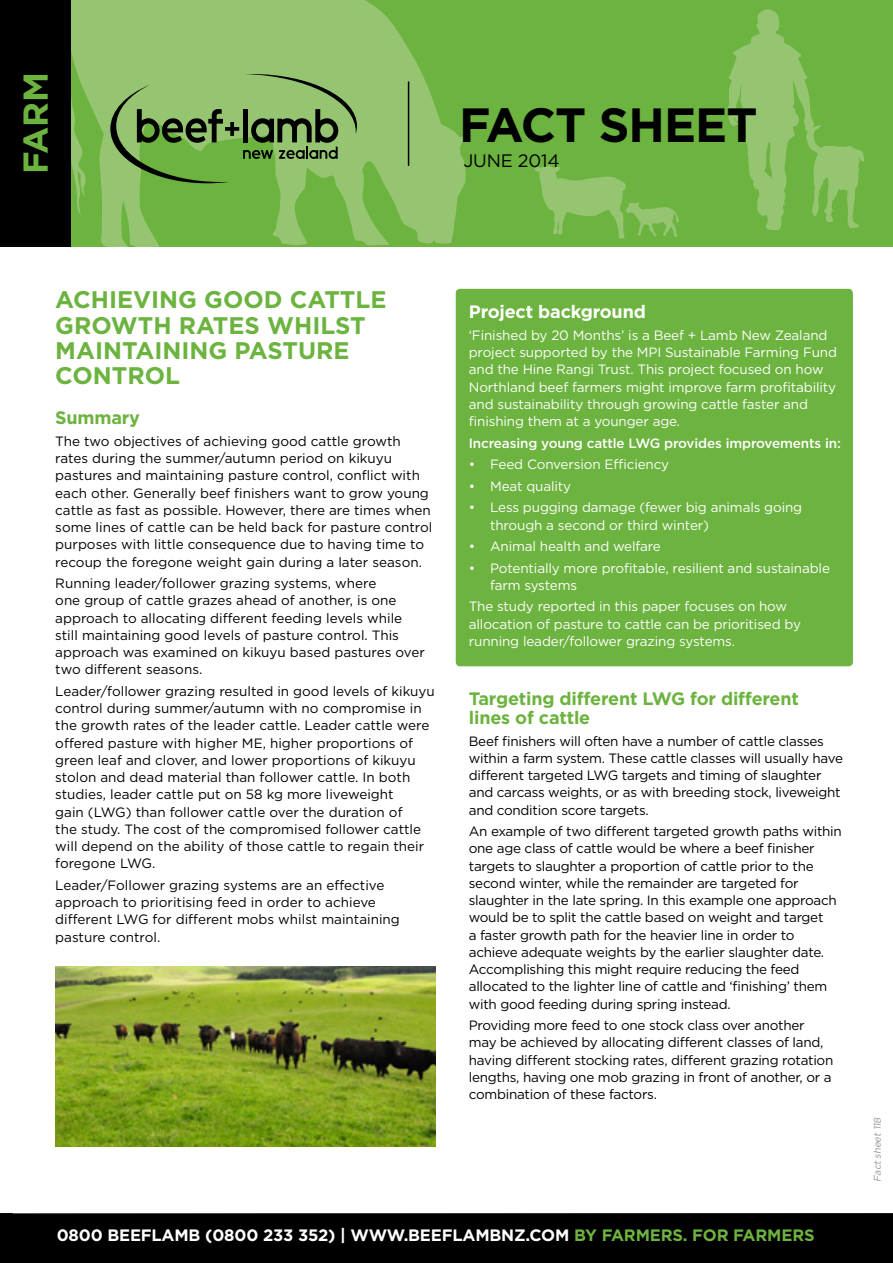
<style>
.page{position:relative;width:893px;height:1263px;background:#fff}
.page>*{position:absolute;margin:0;border:0;box-sizing:border-box;transform-origin:0 0}
.t1{font:700 48px "Gotham";letter-spacing:-.02em;color:#000}
.t2{font:700 34.5px "Gotham";color:#6cb33f}
.t3{font:700 24px/25.5px "Gotham";color:#6cb33f}
.t4{font:700 18px/19.5px "Gotham";letter-spacing:-.01em;color:#6cb33f}
.t5{font:700 18px "Gotham";letter-spacing:-.01em;color:#fff}
.t6{font:18px "Gotham";letter-spacing:-.01em;color:#000}
.t7{font:700 16.5px "Gotham";letter-spacing:-.01em;color:#fff}
.t8{font:13.5px/17.2px "Gotham";letter-spacing:-.015em;color:#000}
.t9{font:13.5px/17.2px "Gotham";letter-spacing:-.01em;color:#fff}
.t10{font:500 13.5px "Gotham";letter-spacing:-.01em;color:#fff}
.t11{font:italic 9.75px "Gotham";color:#939598}
.s1{color:#6cb33f}
</style>
<div class="page">
<div style="left:0;top:1213px;width:893px;height:50px;background:#000"></div>
<div style="left:0;top:0;width:893px;height:247px;background:#6cb33f"></div>
<svg style="left:728px;top:9px;width:137px;height:221px"></svg>
<svg style="left:70px;top:0;width:396px;height:247px;fill:#96c572"></svg>
<svg style="left:534px;top:166px;width:145px;height:73px"></svg>
<div style="left:0;top:0;width:70px;height:247px;background:#000"></div>
<hr style="left:408px;top:81px;width:1px;height:85px;background:#000">
<svg style="left:110px;top:74px;width:247px;height:109px"></svg>
<div style="left:456px;top:289px;width:397px;height:377px;background:#6cb33f;border-radius:4px"></div>
<img style="left:55px;top:966px;width:381px;height:180px">
<h2 class="t2" style="left:13px;top:174px;width:104px;rotate:-90deg">FARM</h2>
<h1 class="t1" style="left:459px;top:93px;width:300px">FACT SHEET</h1>
<h3 class="t6" style="left:463px;top:150px;width:97px">JUNE 2014</h3>
<h3 class="t3" style="left:55px;top:287px;width:333px">ACHIEVING GOOD CATTLE<br>GROWTH RATES WHILST<br>MAINTAINING PASTURE<br>CONTROL</h3>
<h3 class="t4" style="left:55px;top:408px;width:86px">Summary</h3>
<p class="t8" style="left:55px;top:432px;width:379px">The two objectives of achieving good cattle growth rates during the summer/autumn period on kikuyu pastures and maintaining pasture control, conflict with each other. Generally beef finishers want to grow young cattle as fast as possible. However, there are times when some lines of cattle can be held back for pasture control purposes with little consequence due to having time to recoup the foregone weight gain during a later season.</p>
<p class="t8" style="left:55px;top:574px;width:371px">Running leader/follower grazing systems, where<br>one group of cattle grazes ahead of another, is one approach to allocating different feeding levels while still maintaining good levels of pasture control. This approach was examined on kikuyu based pastures over two different seasons.</p>
<p class="t8" style="left:55px;top:682px;width:381px">Leader/follower grazing resulted in good levels of kikuyu control during summer/autumn with no compromise in the growth rates of the leader cattle. Leader cattle were offered pasture with higher ME, higher proportions of green leaf and clover, and lower proportions of kikuyu stolon and dead material than follower cattle. In both studies, leader cattle put on 58 kg more liveweight<br>gain (LWG) than follower cattle over the duration of<br>the study. The cost of the compromised follower cattle will depend on the ability of those cattle to regain their foregone LWG.</p>
<p class="t8" style="left:55px;top:876px;width:346px">Leader/Follower grazing systems are an effective approach to prioritising feed in order to achieve different LWG for different mobs whilst maintaining pasture control.</p>
<h3 class="t5" style="left:469px;top:300px;width:179px">Project background</h3>
<p class="t9" style="left:469px;top:326px;width:370px">‘Finished by 20 Months’ is a Beef + Lamb New Zealand project supported by the MPI Sustainable Farming Fund and the Hine Rangi Trust. This project focused on how Northland beef farmers might improve farm profitability and sustainability through growing cattle faster and finishing them at a younger age.</p>
<p class="t10" style="left:469px;top:434px;width:373px">Increasing young cattle LWG provides improvements in:</p>
<p class="t9" style="left:469px;top:456px;width:202px">• Feed Conversion Efficiency</p>
<p class="t9" style="left:469px;top:477px;width:104px">• Meat quality</p>
<p class="t9" style="left:490px;top:499px;width:314px;text-indent:-21px">• Less pugging damage (fewer big animals going through a second or third winter)</p>
<p class="t9" style="left:469px;top:537px;width:194px">• Animal health and welfare</p>
<p class="t9" style="left:490px;top:559px;width:341px;text-indent:-21px">• Potentially more profitable, resilient and sustainable farm systems</p>
<p class="t9" style="left:469px;top:598px;width:334px">The study reported in this paper focuses on how allocation of pasture to cattle can be prioritised by running leader/follower grazing systems.</p>
<h3 class="t4" style="left:469px;top:688px;width:332px">Targeting different LWG for different lines of cattle</h3>
<p class="t8" style="left:469px;top:732px;width:376px">Beef finishers will often have a number of cattle classes within a farm system. These cattle classes will usually have different targeted LWG targets and timing of slaughter and carcass weights, or as with breeding stock, liveweight and condition score targets.</p>
<p class="t8" style="left:469px;top:822px;width:375px">An example of two different targeted growth paths within one age class of cattle would be where a beef finisher targets to slaughter a proportion of cattle prior to the second winter, while the remainder are targeted for slaughter in the late spring. In this example one approach would be to split the cattle based on weight and target<br>a faster growth path for the heavier line in order to achieve adequate weights by the earlier slaughter date.<br>Accomplishing this might require reducing the feed allocated to the lighter line of cattle and ‘finishing’ them with good feeding during spring instead.</p>
<p class="t8" style="left:469px;top:1016px;width:366px">Providing more feed to one stock class over another may be achieved by allocating different classes of land, having different stocking rates, different grazing rotation lengths, having one mob grazing in front of another, or a combination of these factors.</p>
<p class="t7" style="left:57px;top:1224px;width:759px">0800 BEEFLAMB (0800 233 352) | WWW.BEEFLAMBNZ.COM <span class="s1">BY FARMERS. FOR FARMERS</span></p>
<p class="t11" style="left:871px;top:1182px;width:68px;rotate:-90deg">Factsheet118</p>
</div>
